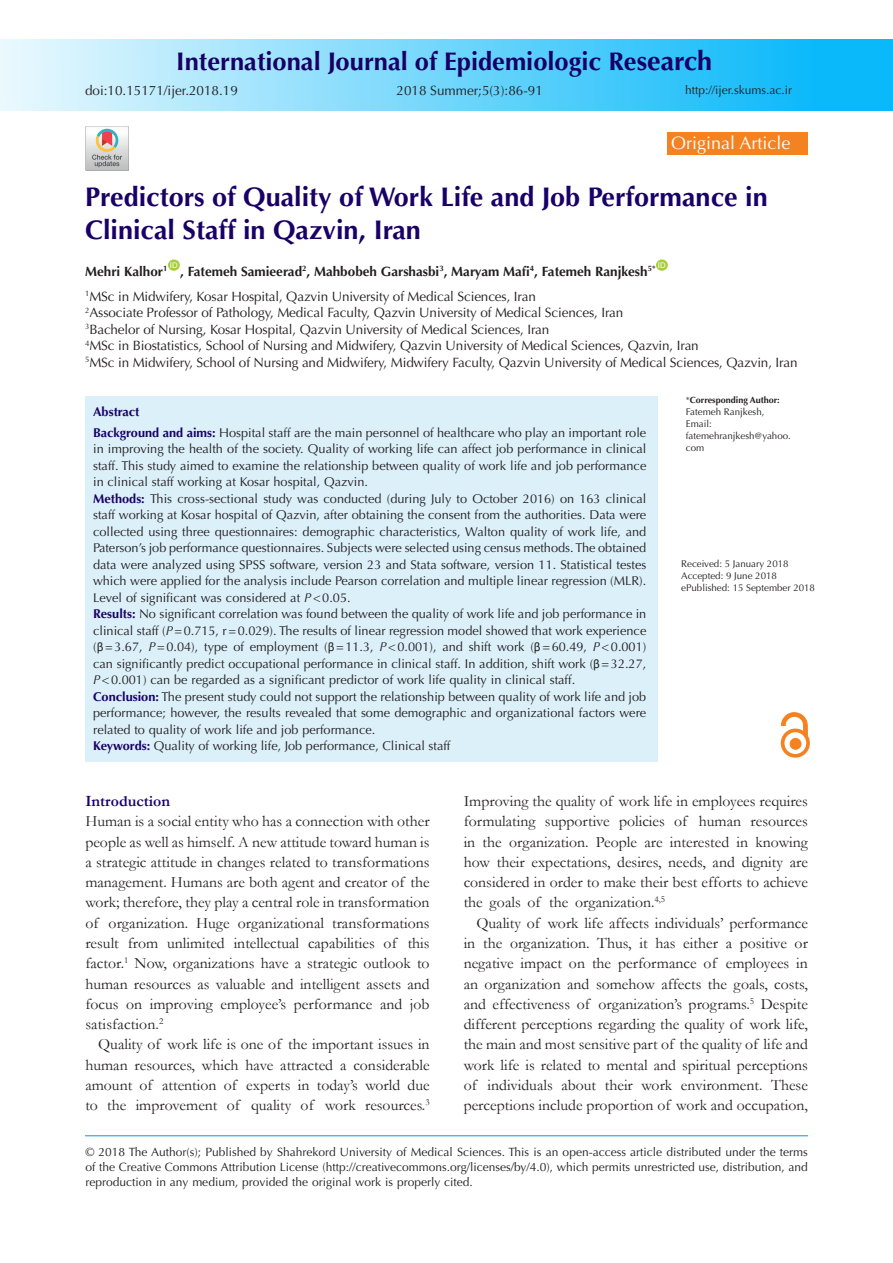
<style>
.page{position:relative;width:893px;height:1263px;background:#fff}
.page>*{position:absolute;margin:0;border:0;box-sizing:border-box;transform-origin:0 0}
.t1{font:700 27px/33px "Optima LT Std";color:#190066}
.t2{font:700 25.5px "Optima LT Std";color:#190066}
.t3{font:18px "Optima LT Std";color:#fff}
.t4{font:15.75px/20.2px "Garamond";color:#231f20;text-align:justify}
.t5{font:700 15.75px "Garamond";color:#190066}
.t6{font:13.5px "Optima LT Std";letter-spacing:-.01em;color:#231f20}
.t7{font:700 13.5px "Optima LT Std";color:#231f20}
.t8{font:12.75px/16.5px "Optima LT Std";color:#231f20;text-align:justify}
.t9{font:700 12.75px "Optima LT Std";color:#190066}
.t10{font:12px/15px "Optima LT Std";color:#231f20;text-align:justify}
.t11{font:9.75px/12px "Optima LT Std";color:#231f20}
.t12{font:700 9px "Optima LT Std";color:#231f20}
.t13{font:7.8px "Arial";color:#fff}
.s1{font-size:27px}
.s2{font-weight:700;color:#190166}
.s3{font-style:italic}
.s4{font-family:"Calibri"}
.s5{font-weight:400}
</style>
<div class="page">
<div style="left:0;top:39px;width:893px;height:72px;background:linear-gradient(to right,#e9f8fe,#00b4f9)"></div>
<hr style="left:85px;top:1135px;width:723px;height:1px;background:#0099e5">
<div style="left:168px;top:259px;width:12px;height:12px;background:#a6ce39;border-radius:50%"></div>
<div style="left:656px;top:259px;width:12px;height:12px;background:#a6ce39;border-radius:50%"></div>
<div style="left:668px;top:132px;width:140px;height:23px;background:#f58220"></div>
<div style="left:85px;top:396px;width:573px;height:365px;background:#dcf0fa"></div>
<div style="left:790px;top:738px;width:11px;height:11px;background:#f58220;border-radius:50%"></div>
<div style="left:790px;top:738px;width:11px;height:11px;border:1px solid #f58220;border-radius:50%"></div>
<div style="left:781px;top:728px;width:29px;height:30px;border:4px solid #f58220;border-radius:50%"></div>
<svg style="left:781px;top:712px;width:27px;height:25px"></svg>
<img style="left:85px;top:127px;width:43px;height:43px">
<p class="t2" style="left:176px;top:47px;width:537px">International Journal of Epidemiologic Re<span class="s1">search</span></p>
<p class="t6" style="left:85px;top:83px;width:154px">doi:10.15171/ijer.2018.19</p>
<p class="t6" style="left:396px;top:83px;width:148px">2018 Summer;5(3):86-91</p>
<p class="t10" style="left:685px;top:82px;width:109px">http://ijer.skums.ac.ir</p>
<p class="t3" style="left:671px;top:132px;width:121px">Original Article</p>
<p class="t1" style="left:85px;top:181px;width:684px">Predictors of Quality of Work Life and Job Performance in<br>Clinical Staff in Qazvin, Iran</p>
<p class="t7" style="left:85px;top:263px;width:84px">Mehri Kalhor<sup>1</sup></p>
<p class="t13" style="left:170px;top:260px;width:9px">ID</p>
<p class="t13" style="left:658px;top:260px;width:9px">ID</p>
<p class="t7" style="left:180px;top:263px;width:477px">, Fatemeh Samieerad<sup>2</sup>, Mahbobeh Garshasbi<sup>3</sup>, Maryam Mafi<sup>4</sup>, Fatemeh Ranjkesh<sup>5*</sup></p>
<p class="t6" style="left:85px;top:288px;width:452px"><sup>1</sup>MSc in Midwifery, Kosar Hospital, Qazvin University of Medical Sciences, Iran</p>
<p class="t6" style="left:85px;top:305px;width:540px"><sup>2</sup>Associate Professor of Pathology, Medical Faculty, Qazvin University of Medical Sciences, Iran</p>
<p class="t6" style="left:85px;top:321px;width:466px"><sup>3</sup>Bachelor of Nursing, Kosar Hospital, Qazvin University of Medical Sciences, Iran</p>
<p class="t6" style="left:85px;top:338px;width:615px"><sup>4</sup>MSc in Biostatistics, School of Nursing and Midwifery, Qazvin University of Medical Sciences, Qazvin, Iran</p>
<p class="t6" style="left:85px;top:354px;width:714px"><sup>5</sup>MSc in Midwifery, School of Nursing and Midwifery, Midwifery Faculty, Qazvin University of Medical Sciences, Qazvin, Iran</p>
<p class="t9" style="left:93px;top:404px;width:48px">Abstract</p>
<p class="t8" style="left:93px;top:424px;width:555px"><span class="s2">Background and aims:</span> Hospital staff are the main personnel of healthcare who play an important role in improving the health of the society. Quality of working life can affect job performance in clinical staff. This study aimed to examine the relationship between quality of work life and job performance in clinical staff working at Kosar hospital, Qazvin.</p>
<p class="t8" style="left:93px;top:490px;width:555px"><span class="s2">Methods:</span> This cross-sectional study was conducted (during July to October 2016) on 163 clinical staff working at Kosar hospital of Qazvin, after obtaining the consent from the authorities. Data were collected using three questionnaires: demographic characteristics, Walton quality of work life, and Paterson’s job performance questionnaires. Subjects were selected using census methods. The obtained data were analyzed using SPSS software, version 23 and Stata software, version 11. Statistical testes which were applied for the analysis include Pearson correlation and multiple linear regression (MLR).<br>Level of significant was considered at <span class="s3">P</span>&lt;0.05.</p>
<p class="t8" style="left:93px;top:606px;width:555px"><span class="s2">Results:</span> No significant correlation was found between the quality of work life and job performance in clinical staff (<span class="s3">P</span>=0.715, r=0.029). The results of linear regression model showed that work experience (<span class="s4">β</span>=3.67, <span class="s3">P</span>=0.04), type of employment (<span class="s4">β</span>=11.3, <span class="s3">P</span>&lt;0.001), and shift work (<span class="s4">β</span>=60.49, <span class="s3">P</span>&lt;0.001) can significantly predict occupational performance in clinical staff. In addition, shift work (<span class="s4">β</span>=32.27, <span class="s3">P</span>&lt;0.001) can be regarded as a significant predictor of work life quality in clinical staff.</p>
<p class="t8" style="left:93px;top:688px;width:555px"><span class="s2">Conclusion:</span> The present study could not support the relationship between quality of work life and job performance; however, the results revealed that some demographic and organizational factors were related to quality of work life and job performance.</p>
<p class="t8" style="left:93px;top:738px;width:359px"><span class="s2">Keywords:</span> Quality of working life, Job performance, Clinical staff</p>
<p class="t12" style="left:686px;top:394px;width:95px"><span class="s5">*</span>Corresponding Author:</p>
<p class="t11" style="left:686px;top:405px;width:80px">Fatemeh Ranjkesh,</p>
<p class="t11" style="left:686px;top:417px;width:28px">Email:</p>
<p class="t11" style="left:686px;top:429px;width:106px">fatemehranjkesh@yahoo. com</p>
<p class="t11" style="left:681px;top:558px;width:109px">Received: 5 January 2018</p>
<p class="t11" style="left:681px;top:570px;width:97px">Accepted: 9 June 2018</p>
<p class="t11" style="left:681px;top:582px;width:135px">ePublished: 15 September 2018</p>
<p class="t5" style="left:85px;top:790px;width:86px">Introduction</p>
<p class="t4" style="left:85px;top:811px;width:346px">Human is a social entity who has a connection with other people as well as himself. A new attitude toward human is a strategic attitude in changes related to transformations management. Humans are both agent and creator of the work; therefore, they play a central role in transformation of organization. Huge organizational transformations result from unlimited intellectual capabilities of this factor.<sup>1</sup> Now, organizations have a strategic outlook to human resources as valuable and intelligent assets and focus on improving employee’s performance and job satisfaction.<sup>2</sup></p>
<p class="t4" style="left:85px;top:1034px;width:346px;text-indent:13px">Quality of work life is one of the important issues in human resources, which have attracted a considerable amount of attention of experts in today’s world due to the improvement of quality of work resources.<sup>3</sup></p>
<p class="t4" style="left:464px;top:791px;width:346px">Improving the quality of work life in employees requires formulating supportive policies of human resources in the organization. People are interested in knowing how their expectations, desires, needs, and dignity are considered in order to make their best efforts to achieve the goals of the organization.<sup>4,5</sup></p>
<p class="t4" style="left:464px;top:912px;width:346px;text-indent:13px">Quality of work life affects individuals’ performance in the organization. Thus, it has either a positive or negative impact on the performance of employees in an organization and somehow affects the goals, costs, and effectiveness of organization’s programs.<sup>5</sup> Despite different perceptions regarding the quality of work life, the main and most sensitive part of the quality of life and work life is related to mental and spiritual perceptions of individuals about their work environment. These perceptions include proportion of work and occupation,</p>
<p class="t10" style="left:85px;top:1144px;width:724px">© 2018 The Author(s); Published by Shahrekord University of Medical Sciences. This is an open-access article distributed under the terms of the Creative Commons Attribution License (http://creativecommons.org/licenses/by/4.0), which permits unrestricted use, distribution, and reproduction in any medium, provided the original work is properly cited.</p>
</div>
